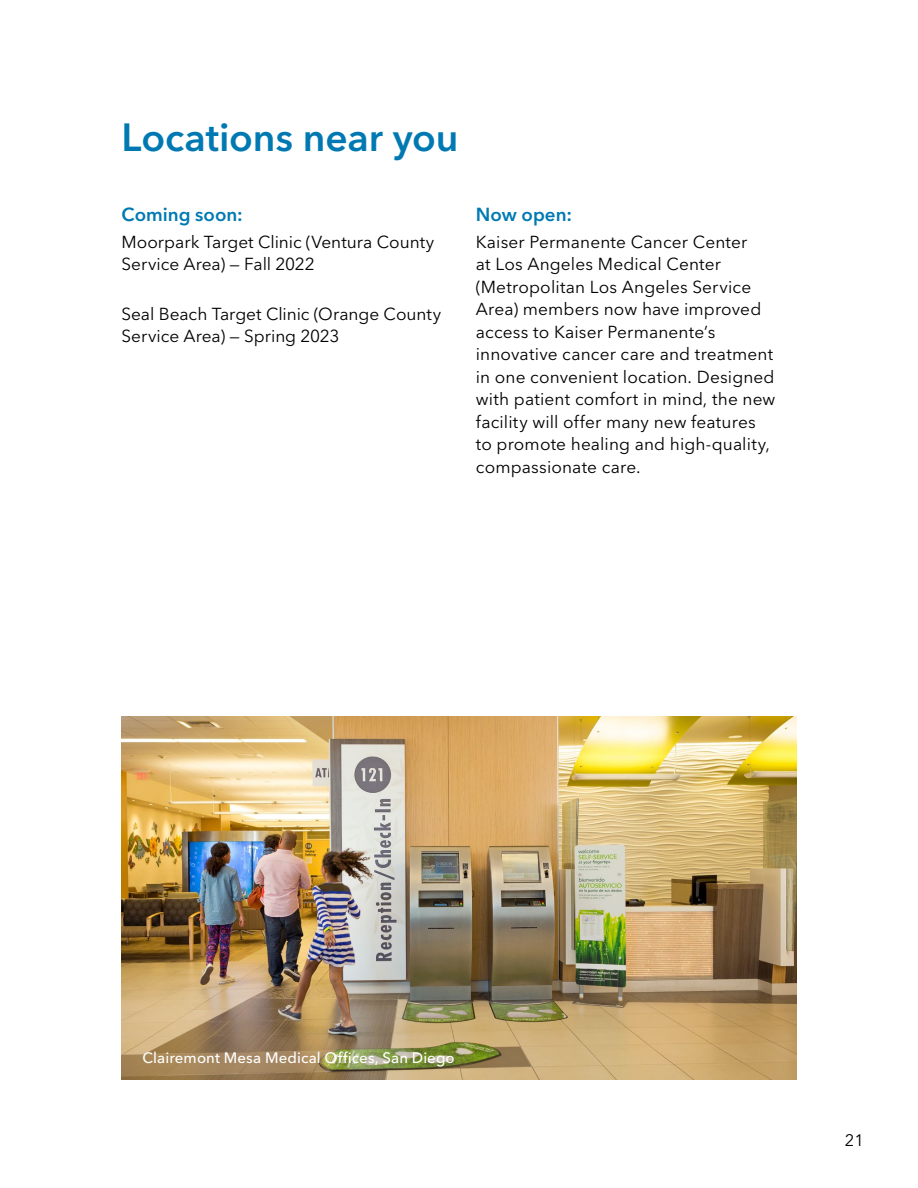
<style>
.page{position:relative;width:918px;height:1188px;background:#fff}
.page>*{position:absolute;margin:0;border:0;box-sizing:border-box;transform-origin:0 0}
.Page_Header_28_30{font:600 39px "Avenir Next LT Pro";letter-spacing:-.005em;color:#0079b3}
.Body_11_5_16{font:600 18.75px "Avenir Next LT Pro";color:#0079b3}
.Body_11_5_16-2{font:17.25px/22.5px "Avenir Next LT Pro";letter-spacing:.005em;color:#000}
.t1{font:16.5px "Avenir Next LT Pro";color:#000}
.Body_11_5_16-3{font:500 15px "Avenir Next LT Pro";letter-spacing:.005em;color:#fff}
</style>
<div class="page">
<img style="left:122px;top:716px;width:674px;height:364px">
<p class="Page_Header_28_30" style="left:122px;top:114px;width:338px">Locations near you</p>
<p class="Body_11_5_16" style="left:122px;top:203px;width:123px">Coming soon:</p>
<p class="Body_11_5_16-2" style="left:122px;top:230px;width:314px">Moorpark Target Clinic (Ventura County<br>Service Area) — Fall 2022</p>
<p class="Body_11_5_16-2" style="left:122px;top:302px;width:321px">Seal Beach Target Clinic (Orange County<br>Service Area) — Spring 2023</p>
<p class="Body_11_5_16" style="left:476px;top:203px;width:98px">Now open:</p>
<p class="Body_11_5_16-2" style="left:476px;top:230px;width:301px">Kaiser Permanente Cancer Center<br>at Los Angeles Medical Center (Metropolitan Los Angeles Service Area) members now have improved access to Kaiser Permanente’s innovative cancer care and treatment in one convenient location. Designed with patient comfort in mind, the new facility will offer many new features to promote healing and high-quality, compassionate care.</p>
<p class="Body_11_5_16-3" style="left:143px;top:1049px;width:314px">Clairemont Mesa Medical Offices, San Diego</p>
<p class="t1" style="left:845px;top:1131px;width:21px">21</p>
</div>
